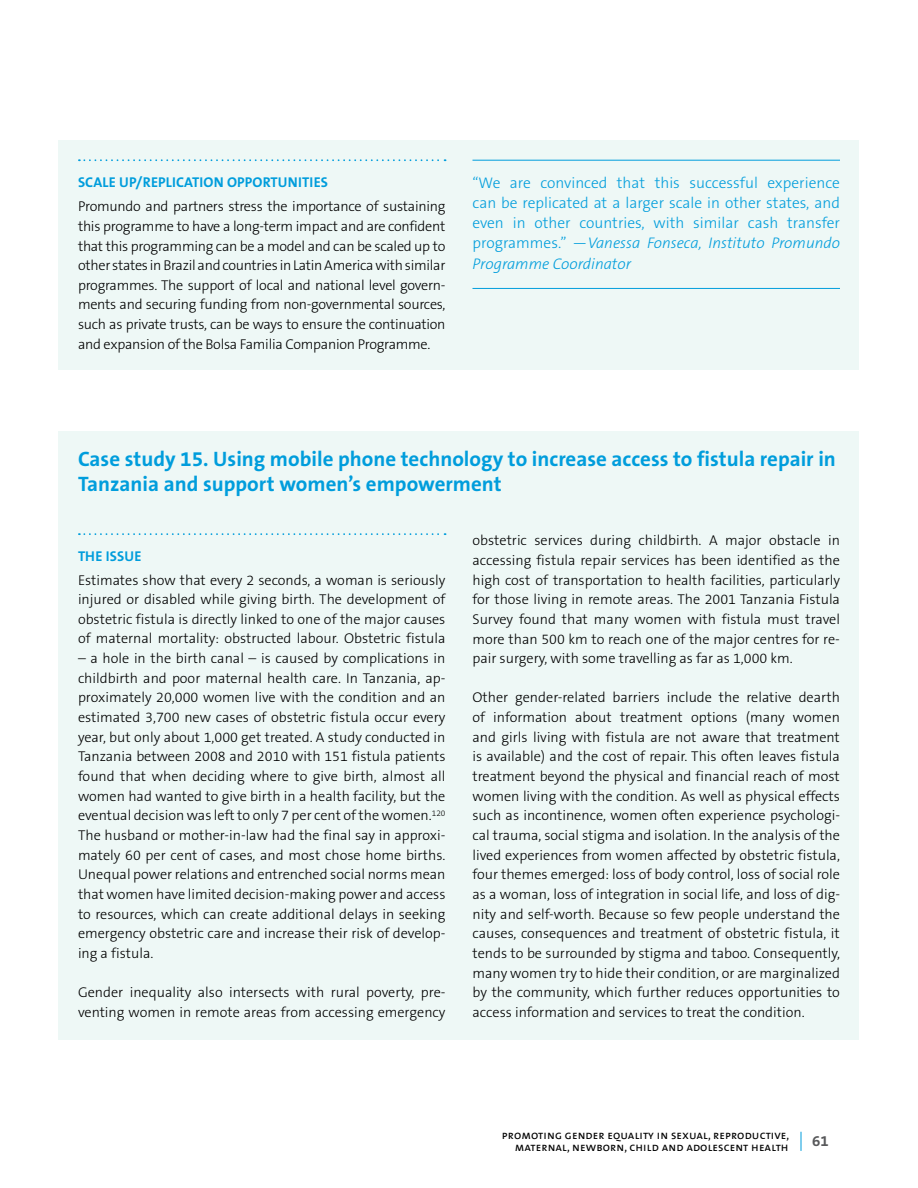
<style>
.page{position:relative;width:918px;height:1188px;background:#fff}
.page>*{position:absolute;margin:0;border:0;box-sizing:border-box;transform-origin:0 0}
.t1{font:700 21px/25.2px "The Sans B7";color:#009ddc}
.t2{font:300 15.45px/20.2px "The Sans B3";color:#009ddc;text-align:justify}
.t3{font:700 15px "The Sans B7";color:#58595b}
.t4{font:300 14.25px/19.6px "The Sans B3";color:#000;text-align:justify}
.t5{font:700 14.25px "The Sans B7";letter-spacing:.01em;color:#009ddc}
.t6{font:12px/12px "The Sans Caps";letter-spacing:.01em;color:#000;text-align:right}
.s1{font-style:italic}
</style>
<div class="page">
<svg style="left:801px;top:1132px;width:1px;height:19px"></svg>
<div style="left:58px;top:140px;width:802px;height:230px;background:#eef8f6"></div>
<svg style="left:79px;top:159px;width:367px;height:2px"></svg>
<hr style="left:472px;top:160px;width:368px;height:1px;background:#009ddc">
<hr style="left:472px;top:288px;width:368px;height:1px;background:#009ddc">
<div style="left:58px;top:431px;width:802px;height:609px;background:#eef8f6"></div>
<svg style="left:79px;top:533px;width:367px;height:2px"></svg>
<p class="t5" style="left:78px;top:174px;width:252px">SCALE UP/REPLICATION OPPORTUNITIES</p>
<p class="t4" style="left:78px;top:197px;width:369px">Promundo and partners stress the importance of sustaining this programme to have a long-term impact and are confident that this programming can be a model and can be scaled up to other states in Brazil and countries in Latin America with similar programmes. The support of local and national level govern&shy;ments and securing funding from non-governmental sources, such as private trusts, can be ways to ensure the continuation and expansion of the Bolsa Familia Companion Programme.</p>
<p class="t2" style="left:472px;top:173px;width:369px">“We are convinced that this successful experience can be replicated at a larger scale in other states, and even in other countries, with similar cash transfer programmes.” —<span class="s1">Vanessa Fonseca, Instituto Promundo Programme Coordinator</span></p>
<h1 class="t1" style="left:78px;top:447px;width:759px">Case study 15. Using mobile phone technology to increase access to fistula repair in<br>Tanzania and support women’s empowerment</h1>
<p class="t5" style="left:78px;top:548px;width:65px">THE ISSUE</p>
<p class="t4" style="left:78px;top:570px;width:369px">Estimates show that every 2 seconds, a woman is seriously injured or disabled while giving birth. The development of obstetric fistula is directly linked to one of the major causes of maternal mortality: obstructed labour. Obstetric fistula</p>
<p class="t4" style="left:78px;top:649px;width:369px">– a hole in the birth canal – is caused by complications in childbirth and poor maternal health care. In Tanzania, ap&shy;proximately 20,000 women live with the condition and an estimated 3,700 new cases of obstetric fistula occur every year, but only about 1,000 get treated. A study conducted in Tanzania between 2008 and 2010 with 151 fistula patients found that when deciding where to give birth, almost all women had wanted to give birth in a health facility, but the eventual decision was left to only 7 per cent of the women.<sup>120<br></sup>The husband or mother-in-law had the final say in approxi&shy;mately 60 per cent of cases, and most chose home births.<br>Unequal power relations and entrenched social norms mean that women have limited decision-making power and access to resources, which can create additional delays in seeking emergency obstetric care and increase their risk of develop&shy;ing a fistula.</p>
<p class="t4" style="left:78px;top:983px;width:369px">Gender inequality also intersects with rural poverty, pre&shy;venting women in remote areas from accessing emergency</p>
<p class="t4" style="left:473px;top:531px;width:369px">obstetric services during childbirth. A major obstacle in accessing fistula repair services has been identified as the high cost of transportation to health facilities, particularly for those living in remote areas. The 2001 Tanzania Fistula Survey found that many women with fistula must travel more than 500 km to reach one of the major centres for re&shy;pair surgery, with some travelling as far as 1,000 km.</p>
<p class="t4" style="left:473px;top:688px;width:369px">Other gender-related barriers include the relative dearth of information about treatment options (many women and girls living with fistula are not aware that treatment is available) and the cost of repair. This often leaves fistula treatment beyond the physical and financial reach of most women living with the condition. As well as physical effects such as incontinence, women often experience psychologi&shy;cal trauma, social stigma and isolation. In the analysis of the lived experiences from women affected by obstetric fistula, four themes emerged: loss of body control, loss of social role as a woman, loss of integration in social life, and loss of dig&shy;nity and self-worth. Because so few people understand the causes, consequences and treatment of obstetric fistula, it tends to be surrounded by stigma and taboo. Consequently, many women try to hide their condition, or are marginalized by the community, which further reduces opportunities to access information and services to treat the condition.</p>
<p class="t6" style="left:502px;top:1128px;width:289px">promoting gender equality in sexual, reproductive, maternal, newborn, child and adolescent health</p>
<p class="t3" style="left:812px;top:1133px;width:18px">61</p>
</div>
